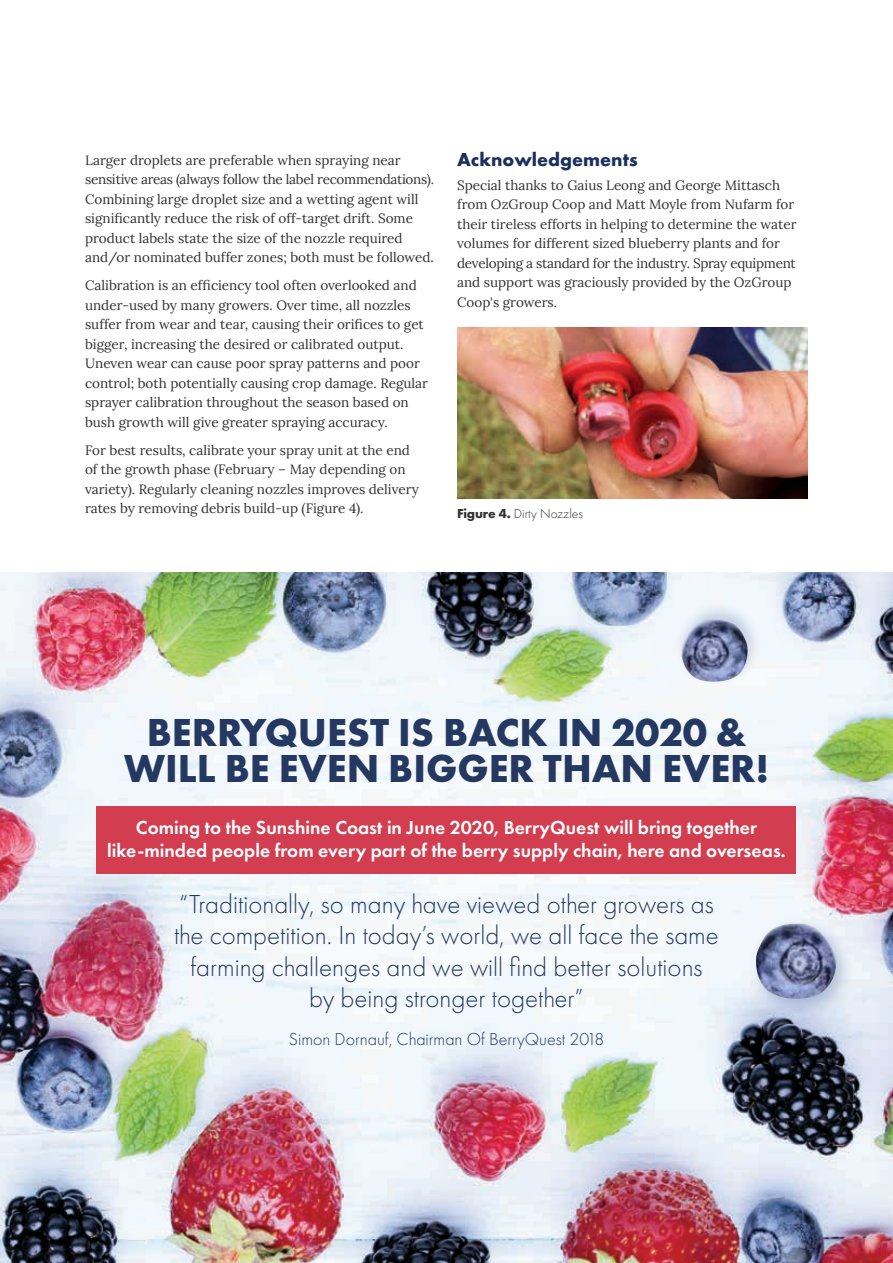
<style>
.page{position:relative;width:893px;height:1263px;background:#fff}
.page>*{position:absolute;margin:0;border:0;box-sizing:border-box;transform-origin:0 0}
.t1{font:700 40.5px/36px "Futura PT";color:#243862;text-align:center}
.t2{font:300 27px/31.5px "Futura PT";color:#243862;text-align:center}
.t3{font:600 19.5px/22.5px "Futura PT";color:#fff;text-align:center}
.t4{font:700 19.5px "Futura PT";color:#1a315d}
.t5{font:300 18px "Futura PT";color:#243862}
.t6{font:13.5px/19.5px "Lora";color:#323031}
.t7{font:300 13.5px "Futura PT";color:#323031}
.s1{font-weight:700}
</style>
<div class="page">
<img style="left:457px;top:327px;width:351px;height:172px">
<img style="left:0;top:572px;width:893px;height:691px">
<div style="left:97px;top:807px;width:699px;height:67px;background:#d23e50"></div>
<div style="left:748px;top:915px;width:108px;height:104px;background:#375091;opacity:.3"></div>
<img style="left:754px;top:924px;width:84px;height:76px">
<div style="left:673px;top:602px;width:89px;height:85px;background:#375091;opacity:.25"></div>
<img style="left:680px;top:620px;width:69px;height:63px">
<p class="t6" style="left:85px;top:149px;width:350px">Larger droplets are preferable when spraying near sensitive areas (always follow the label recommendations).<br>Combining large droplet size and a wetting agent will significantly reduce the risk of off‑target drift. Some product labels state the size of the nozzle required and/or nominated buffer zones; both must be followed.</p>
<p class="t6" style="left:85px;top:275px;width:345px">Calibration is an efficiency tool often overlooked and under‑used by many growers. Over time, all nozzles suffer from wear and tear, causing their orifices to get bigger, increasing the desired or calibrated output.<br>Uneven wear can cause poor spray patterns and poor control; both potentially causing crop damage. Regular sprayer calibration throughout the season based on bush growth will give greater spraying accuracy.</p>
<p class="t6" style="left:85px;top:439px;width:335px">For best results, calibrate your spray unit at the end of the growth phase (February – May depending on variety). Regularly cleaning nozzles improves delivery rates by removing debris build‑up (Figure 4).</p>
<h3 class="t4" style="left:457px;top:147px;width:182px">Acknowledgements</h3>
<p class="t6" style="left:457px;top:174px;width:341px">Special thanks to Gaius Leong and George Mittasch from OzGroup Coop and Matt Moyle from Nufarm for their tireless efforts in helping to determine the water volumes for different sized blueberry plants and for developing a standard for the industry. Spray equipment and support was graciously provided by the OzGroup Coop's growers.</p>
<p class="t7" style="left:457px;top:506px;width:127px"><span class="s1">Figure 4.</span> Dirty Nozzles</p>
<h1 class="t1" style="left:124px;top:714px;width:647px">BERRYQUEST IS BACK IN 2020 &amp;<br>WILL BE EVEN BIGGER THAN EVER!</h1>
<h3 class="t3" style="left:107px;top:816px;width:680px">Coming to the Sunshine Coast in June 2020, BerryQuest will bring together like-minded people from every part of the berry supply chain, here and overseas.</h3>
<h2 class="t2" style="left:174px;top:888px;width:546px">“Traditionally, so many have viewed other growers as the competition. In today’s world, we all face the same farming challenges and we will find better solutions<br>by being stronger together”</h2>
<h3 class="t5" style="left:289px;top:1029px;width:317px">Simon Dornauf, Chairman Of BerryQuest 2018</h3>
</div>
